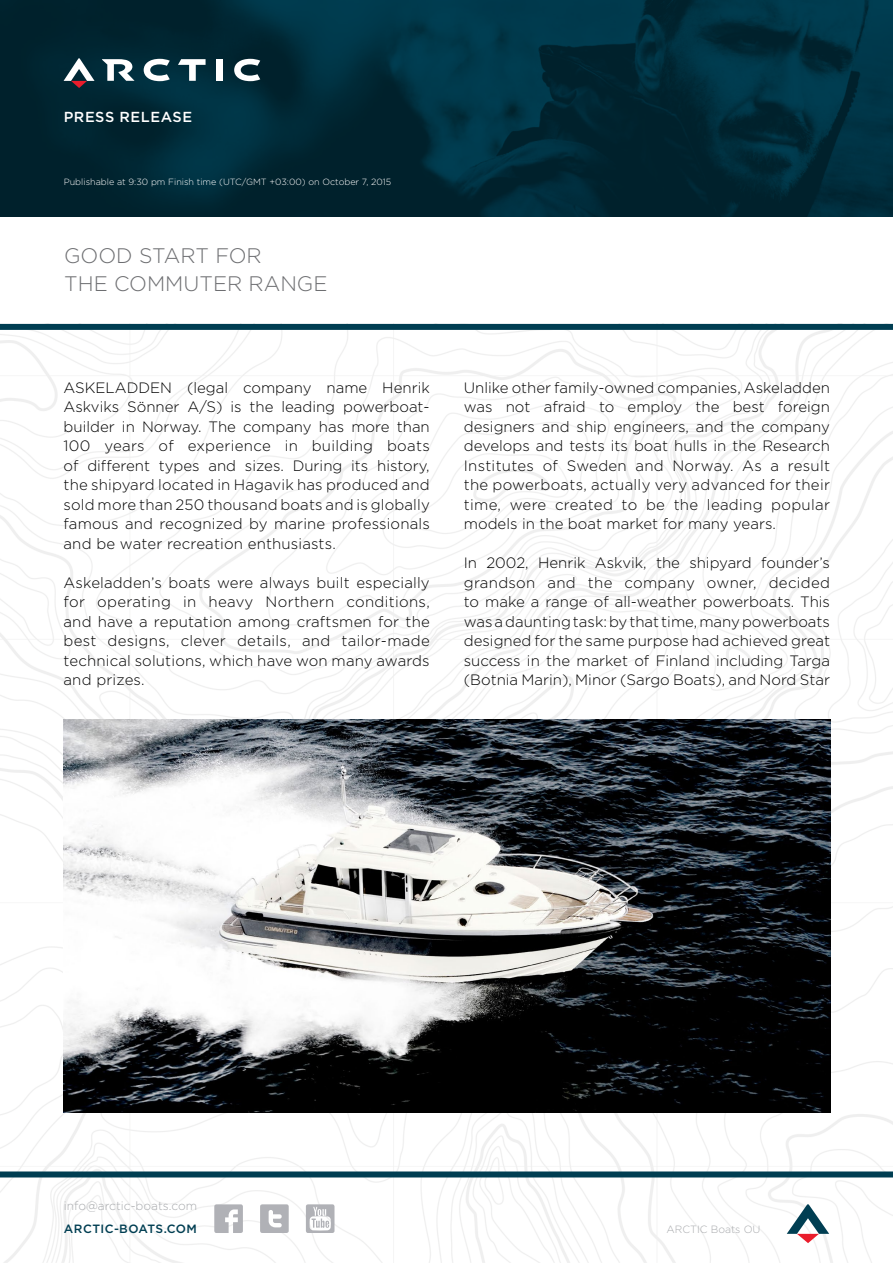
<style>
.page{position:relative;width:893px;height:1263px;background:#fff}
.page>*{position:absolute;margin:0;border:0;box-sizing:border-box;transform-origin:0 0}
.t1{font:300 21px/28.2px "Gotham Pro";color:#6d6e71}
.t2{font:300 15px/19.5px "Gotham Pro";color:#000}
.t3{font:300 15px "Gotham Pro";letter-spacing:.02em;color:#000}
.t4{font:500 14.55px "Gotham Pro";letter-spacing:.04em;color:#fff}
.t5{font:300 12px "Gotham Pro";color:#a7a9ac}
.t6{font:500 12px "Gotham Pro";letter-spacing:.04em;color:#003e52}
.t7{font:300 10.5px "Gotham Pro";color:#a7a9ac}
.t8{font:300 9px "Gotham Pro";color:#fff}
</style>
<div class="page">
<img style="left:0;top:330px;width:893px;height:933px">
<div style="left:0;top:1171px;width:893px;height:6px;background:#003e52"></div>
<svg style="left:787px;top:1204px;width:42px;height:39px"></svg>
<svg style="left:214px;top:1204px;width:29px;height:29px"></svg>
<svg style="left:260px;top:1204px;width:29px;height:29px"></svg>
<svg style="left:306px;top:1204px;width:28px;height:29px"></svg>
<img style="left:64px;top:719px;width:766px;height:393px">
<img style="left:0;top:0;width:893px;height:216px">
<svg style="left:144px;top:59px;width:26px;height:22px"></svg>
<svg style="left:234px;top:59px;width:26px;height:22px"></svg>
<div style="left:216px;top:59px;width:7px;height:22px;background:#fff"></div>
<svg style="left:102px;top:59px;width:33px;height:22px"></svg>
<svg style="left:178px;top:59px;width:28px;height:22px"></svg>
<svg style="left:64px;top:58px;width:31px;height:30px"></svg>
<div style="left:0;top:324px;width:893px;height:6px;background:#003e52"></div>
<p class="t4" style="left:64px;top:108px;width:130px">PRESS RELEASE</p>
<p class="t8" style="left:64px;top:177px;width:329px">Publishable at 9:30 pm Finish time (UTC/GMT +03:00) on October 7, 2015</p>
<h1 class="t1" style="left:64px;top:242px;width:265px">GOOD START FOR<br>THE COMMUTER RANGE</h1>
<p class="t2" style="left:64px;top:378px;width:110px">ASKELADDEN</p>
<p class="t2" style="left:187px;top:378px;width:43px">(legal</p>
<p class="t2" style="left:243px;top:378px;width:70px">company</p>
<p class="t2" style="left:327px;top:378px;width:42px">name</p>
<p class="t2" style="left:382px;top:378px;width:49px">Henrik</p>
<p class="t2" style="left:64px;top:397px;width:57px">Askviks</p>
<p class="t2" style="left:127px;top:397px;width:54px">Sönner</p>
<p class="t2" style="left:187px;top:397px;width:36px">A S/ )</p>
<p class="t2" style="left:230px;top:397px;width:13px">is</p>
<p class="t2" style="left:249px;top:397px;width:25px">the</p>
<p class="t2" style="left:281px;top:397px;width:55px">leading</p>
<p class="t2" style="left:343px;top:397px;width:88px">powerboat-</p>
<p class="t2" style="left:64px;top:417px;width:53px">builder</p>
<p class="t2" style="left:122px;top:417px;width:14px">in</p>
<p class="t2" style="left:142px;top:417px;width:61px">Norway.</p>
<p class="t2" style="left:209px;top:417px;width:29px">The</p>
<p class="t2" style="left:243px;top:417px;width:70px">company</p>
<p class="t2" style="left:319px;top:417px;width:27px">has</p>
<p class="t2" style="left:351px;top:417px;width:40px">more</p>
<p class="t2" style="left:397px;top:417px;width:34px">than</p>
<p class="t2" style="left:64px;top:436px;width:28px">100</p>
<p class="t2" style="left:104px;top:436px;width:42px">years</p>
<p class="t2" style="left:159px;top:436px;width:17px">of</p>
<p class="t3" style="left:188px;top:438px;width:85px">experience</p>
<p class="t2" style="left:285px;top:436px;width:15px">in</p>
<p class="t3" style="left:312px;top:438px;width:63px">building</p>
<p class="t2" style="left:387px;top:436px;width:44px">boats</p>
<p class="t2" style="left:64px;top:456px;width:368px">of<br>the shipyard located in Hagavik has produced and sold more than 250 thousand boats and is globally famous and recognized by marine professionals and be water recreation enthusiasts.</p>
<p class="t2" style="left:64px;top:573px;width:368px;text-align:right">Askeladden s’ boats were always built especially conditions,</p>
<p class="t2" style="left:87px;top:456px;width:64px">different</p>
<p class="t2" style="left:208px;top:456px;width:29px">and</p>
<p class="t2" style="left:377px;top:456px;width:54px">history,</p>
<p class="t2" style="left:245px;top:456px;width:40px">sizes.</p>
<p class="t2" style="left:293px;top:456px;width:51px">During</p>
<p class="t2" style="left:351px;top:456px;width:19px">its</p>
<p class="t2" style="left:159px;top:456px;width:42px">types</p>
<p class="t2" style="left:64px;top:592px;width:23px">for</p>
<p class="t2" style="left:64px;top:612px;width:368px">and have a reputation among craftsmen for the</p>
<p class="t3" style="left:341px;top:633px;width:90px">tailor-made</p>
<p class="t2" style="left:209px;top:592px;width:46px">heavy</p>
<p class="t3" style="left:266px;top:594px;width:70px">Northern</p>
<p class="t3" style="left:97px;top:594px;width:75px">operating</p>
<p class="t2" style="left:183px;top:592px;width:15px">in</p>
<p class="t2" style="left:64px;top:631px;width:368px">best<br>technical solutions, which have won many awards and prizes.</p>
<p class="t3" style="left:108px;top:633px;width:63px">designs,</p>
<p class="t2" style="left:181px;top:631px;width:47px">clever</p>
<p class="t3" style="left:237px;top:633px;width:55px">details,</p>
<p class="t2" style="left:302px;top:631px;width:30px">and</p>
<p class="t2" style="left:464px;top:378px;width:368px;text-align:right">Unlike other family-owned companies, Askeladden foreign</p>
<p class="t2" style="left:544px;top:397px;width:43px">afraid</p>
<p class="t2" style="left:628px;top:397px;width:56px">employ</p>
<p class="t2" style="left:695px;top:397px;width:25px">the</p>
<p class="t2" style="left:733px;top:397px;width:33px">best</p>
<p class="t2" style="left:506px;top:397px;width:26px">not</p>
<p class="t2" style="left:599px;top:397px;width:17px">to</p>
<p class="t2" style="left:464px;top:397px;width:30px">was</p>
<p class="t2" style="left:464px;top:417px;width:73px">designers</p>
<p class="t2" style="left:464px;top:436px;width:368px">develops and tests its boat hulls in the Research</p>
<p class="t2" style="left:788px;top:456px;width:44px">result</p>
<p class="t2" style="left:542px;top:417px;width:29px">and</p>
<p class="t2" style="left:577px;top:417px;width:32px">ship</p>
<p class="t2" style="left:696px;top:417px;width:29px">and</p>
<p class="t2" style="left:731px;top:417px;width:25px">the</p>
<p class="t2" style="left:614px;top:417px;width:77px">engineers,</p>
<p class="t2" style="left:761px;top:417px;width:70px">company</p>
<p class="t2" style="left:543px;top:456px;width:17px">of</p>
<p class="t2" style="left:567px;top:456px;width:62px">Sweden</p>
<p class="t2" style="left:635px;top:456px;width:30px">and</p>
<p class="t3" style="left:464px;top:457px;width:72px">Institutes</p>
<p class="t3" style="left:464px;top:477px;width:368px">the powerboats, actually very advanced for their</p>
<p class="t3" style="left:771px;top:496px;width:60px">popular</p>
<p class="t2" style="left:742px;top:456px;width:21px">As</p>
<p class="t2" style="left:672px;top:456px;width:63px">Norway.</p>
<p class="t2" style="left:770px;top:456px;width:10px">a</p>
<p class="t3" style="left:555px;top:496px;width:59px">created</p>
<p class="t2" style="left:646px;top:495px;width:20px">be</p>
<p class="t2" style="left:674px;top:495px;width:26px">the</p>
<p class="t3" style="left:707px;top:496px;width:57px">leading</p>
<p class="t2" style="left:464px;top:495px;width:314px">time,<br>models in the boat market for many years.</p>
<p class="t2" style="left:761px;top:553px;width:70px">founder s’</p>
<p class="t2" style="left:622px;top:495px;width:17px">to</p>
<p class="t2" style="left:510px;top:495px;width:38px">were</p>
<p class="t2" style="left:538px;top:553px;width:49px">Henrik</p>
<p class="t2" style="left:595px;top:553px;width:53px">Askvik,</p>
<p class="t2" style="left:656px;top:553px;width:25px">the</p>
<p class="t2" style="left:689px;top:553px;width:64px">shipyard</p>
<p class="t2" style="left:486px;top:553px;width:44px">2002,</p>
<p class="t2" style="left:464px;top:553px;width:15px">In</p>
<p class="t2" style="left:464px;top:573px;width:368px">grandson<br>to make a range of all-weather powerboats. This wasadauntingtask:bythattime,manypowerboats designed for the same purpose had achieved great success in the market of Finland including Targa (Botnia Marin ,) Minor (Sargo Boats ,) and Nord Star</p>
<p class="t2" style="left:547px;top:573px;width:30px">and</p>
<p class="t2" style="left:588px;top:573px;width:26px">the</p>
<p class="t3" style="left:769px;top:574px;width:63px">decided</p>
<p class="t3" style="left:624px;top:574px;width:72px">company</p>
<p class="t2" style="left:707px;top:573px;width:51px">owner,</p>
<p class="t5" style="left:64px;top:1199px;width:135px">info@arctic-boats.com</p>
<p class="t6" style="left:64px;top:1222px;width:135px">ARCTIC-BOATS.COM</p>
<p class="t7" style="left:666px;top:1223px;width:96px">ARCTIC Boats OU</p>
</div>
